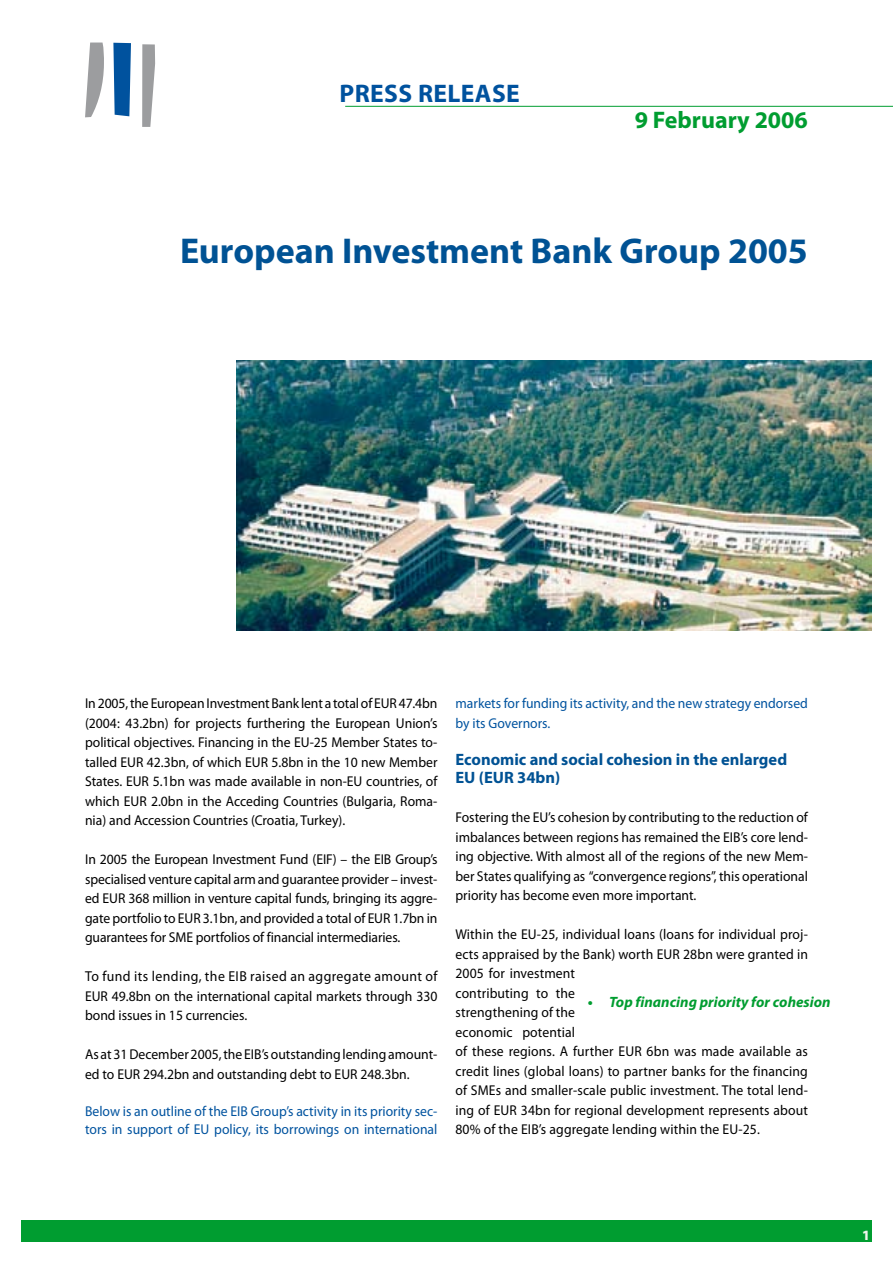
<style>
.page{position:relative;width:893px;height:1263px;background:#fff}
.page>*{position:absolute;margin:0;border:0;box-sizing:border-box;transform-origin:0 0}
.t1{font:700 36px "Myriad Pro";color:#005294}
.t2{font:700 25.5px "Myriad Pro";letter-spacing:.015em;color:#00529e}
.t3{font:700 24px "Myriad Pro";color:#009d30}
.t4{font:700 16.5px/18px "Myriad Pro";color:#005294}
.t5{font:italic 700 15px "Myriad Pro";color:#009d30}
.t6{font:14.4px "Myriad Pro";letter-spacing:.03em;color:#000;scale:.96 1}
.t7{font:14.25px/19.5px "Myriad Pro";letter-spacing:.005em;color:#000;text-align:justify;scale:.96 1}
.t8{font:14.25px/18px "Myriad Pro";color:#00539f;scale:.96 1}
.t9{font:900 14.25px "Myriad Pro";color:#eff6eb;scale:.96 1}
</style>
<div class="page">
<svg style="left:85px;top:43px;width:19px;height:74px"></svg>
<svg style="left:113px;top:43px;width:18px;height:73px"></svg>
<svg style="left:142px;top:44px;width:13px;height:83px"></svg>
<hr style="left:345px;top:106px;width:548px;height:1px;background:#009d30">
<img style="left:237px;top:360px;width:634px;height:271px">
<div style="left:21px;top:1220px;width:851px;height:22px;background:#009d30"></div>
<h2 class="t2" style="left:339px;top:77px;width:182px">PRESS RELEASE</h2>
<h3 class="t3" style="left:635px;top:104px;width:175px">9 February 2006</h3>
<h1 class="t1" style="left:180px;top:227px;width:629px">European Investment Bank Group 2005</h1>
<p class="t7" style="left:85px;top:693px;width:369px">In 2005, the European Investment Bank lent a total of EUR 47.4bn (2004: 43.2bn) for projects furthering the European Union’s political objectives. Financing in the EU-25 Member States to&shy;talled EUR 42.3bn, of which EUR 5.8bn in the 10 new Member States. EUR 5.1bn was made available in non-EU countries, of which EUR 2.0bn in the Acceding Countries (Bulgaria, Roma&shy;nia) and Accession Countries (Croatia, Turkey).</p>
<p class="t7" style="left:85px;top:849px;width:369px">In 2005 the European Investment Fund (EIF) – the EIB Group’s specialised venture capital arm and guarantee provider – invest&shy;ed EUR 368 million in venture capital funds, bringing its aggre&shy;gate portfolio to EUR 3.1bn, and provided a total of EUR 1.7bn in guarantees for SME portfolios of financial intermediaries.</p>
<p class="t6" style="left:85px;top:967px;width:369px">To fund its lending, the EIB raised an aggregate amount of</p>
<p class="t7" style="left:85px;top:986px;width:369px">EUR 49.8bn on the international capital markets through 330 bond issues in 15 currencies.</p>
<p class="t7" style="left:85px;top:1044px;width:369px">As at 31 December 2005, the EIB’s outstanding lending amount&shy;ed to EUR 294.2bn and outstanding debt to EUR 248.3bn.</p>
<p class="t8" style="left:85px;top:1102px;width:369px">Below is an outline of the EIB Group’s activity in its priority sec&shy;tors in support of EU policy, its borrowings on international</p>
<p class="t8" style="left:455px;top:693px;width:369px;line-height:19.5px">markets for funding its activity, and the new strategy endorsed by its Governors.</p>
<p class="t4" style="left:455px;top:750px;width:333px">Economic and social cohesion in the enlarged<br>EU (EUR 34bn)</p>
<p class="t7" style="left:455px;top:807px;width:369px">Fostering the EU’s cohesion by contributing to the reduction of imbalances between regions has remained the EIB’s core lend&shy;ing objective. With almost all of the regions of the new Mem&shy;ber States qualifying as “convergence regions”, this operational priority has become even more important.</p>
<p class="t7" style="left:455px;top:924px;width:369px;text-align:left">Within the EU-25, individual loans (loans for individual proj&shy;ects appraised by the Bank) worth EUR 28bn were granted in 2005 for investment<br>contributing to the<br>strengthening of the<br>economic potential<br>of these regions. A further EUR 6bn was made available as credit lines (global loans) to partner banks for the financing of SMEs and smaller-scale public investment. The total lend&shy;ing of EUR 34bn for regional development represents about 80% of the EIB’s aggregate lending within the EU-25.</p>
<p class="t5" style="left:588px;top:992px;width:244px">• Top financing priority for cohesion</p>
<p class="t9" style="left:862px;top:1225px;width:10px">1</p>
</div>
